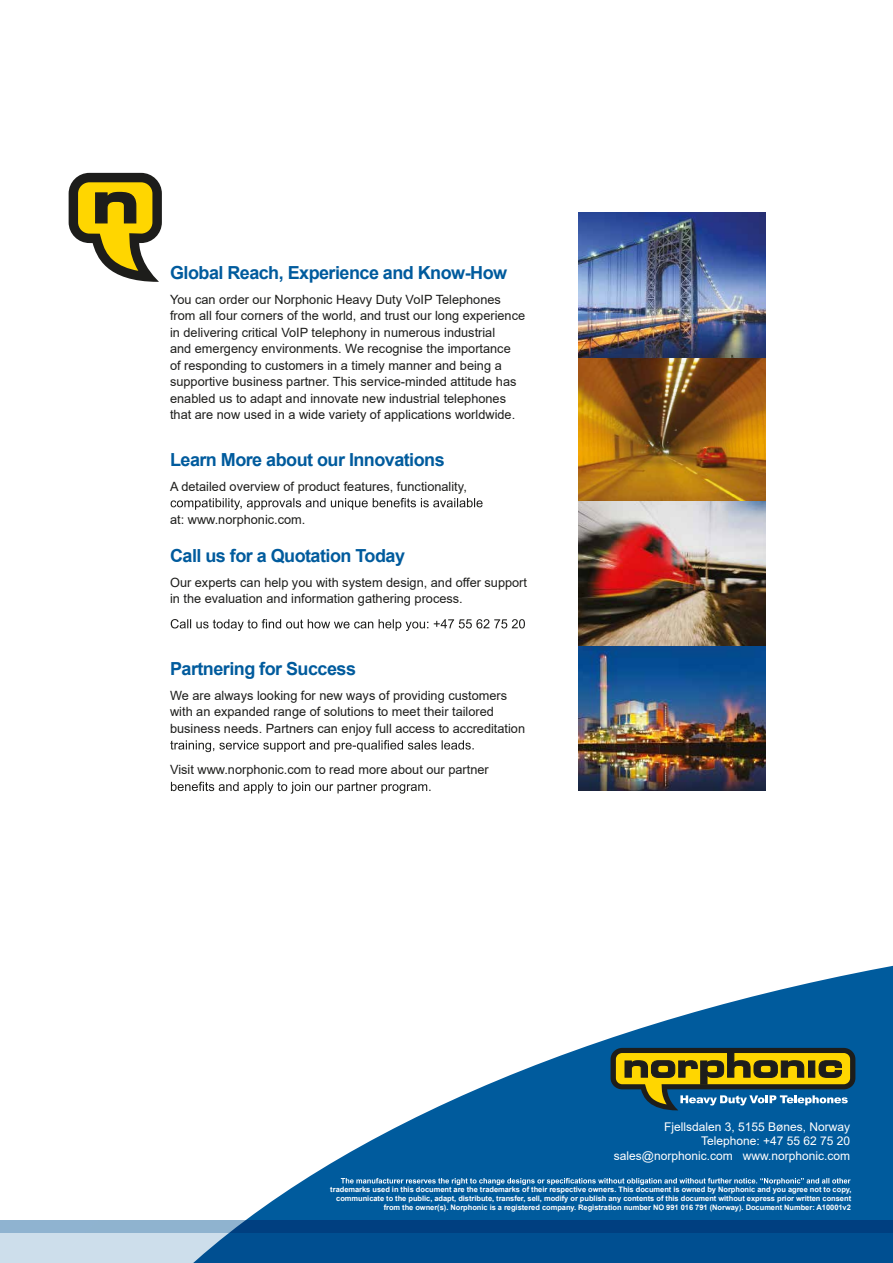
<style>
.page{position:relative;width:893px;height:1263px;background:#fff}
.page>*{position:absolute;margin:0;border:0;box-sizing:border-box;transform-origin:0 0}
.t1{font:700 18px "Arial";letter-spacing:-.03em;color:#005b9d}
.t2{font:12.75px/16.5px "Arial";color:#1d1d1b}
.t3{font:12px/14.4px "Arial";color:#fff;text-align:right}
.t4{font:700 7.5px/9px "Arial";letter-spacing:-.005em;color:#fff;text-align:right}
</style>
<div class="page">
<svg style="left:246px;top:965px;width:647px;height:255px;fill:#005b9d"></svg>
<svg style="left:0;top:1233px;width:893px;height:30px;background:#3070a6"></svg>
<svg style="left:0;top:1220px;width:893px;height:13px;background:#265d95"></svg>
<svg style="left:171px;top:498px;width:312px;height:12px"></svg>
<svg style="left:171px;top:619px;width:354px;height:12px"></svg>
<svg style="left:170px;top:740px;width:304px;height:12px"></svg>
<svg style="left:171px;top:782px;width:259px;height:12px"></svg>
<img style="left:578px;top:213px;width:187px;height:578px">
<svg style="left:611px;top:1048px;width:244px;height:62px;background:#68733e"></svg>
<svg style="left:341px;top:1178px;width:510px;height:7px;background:#4b8ab9"></svg>
<svg style="left:69px;top:173px;width:93px;height:109px"></svg>
<h1 class="t1" style="left:170px;top:260px;width:339px">Global Reach, Experience and Know-How</h1>
<p class="t2" style="left:170px;top:291px;width:357px">You can order our Norphonic Heavy Duty VoIP Telephones from all four corners of the world, and trust our long experience in delivering critical VoIP telephony in numerous industrial<br>and emergency environments. We recognise the importance<br>of responding to customers in a timely manner and being a supportive business partner. This service-minded attitude has enabled us to adapt and innovate new industrial telephones that are now used in a wide variety of applications worldwide.</p>
<h1 class="t1" style="left:170px;top:447px;width:276px">Learn More about our Innovations</h1>
<p class="t2" style="left:170px;top:478px;width:298px">A detailed overview of product features, functionality,</p>
<p class="t2" style="left:170px;top:511px;width:137px">at: www.norphonic.com.</p>
<h1 class="t1" style="left:170px;top:543px;width:236px">Call us for a Quotation Today</h1>
<p class="t2" style="left:170px;top:574px;width:358px">Our experts can help you with system design, and offer support in the evaluation and information gathering process.</p>
<h1 class="t1" style="left:170px;top:656px;width:187px">Partnering for Success</h1>
<p class="t2" style="left:170px;top:687px;width:357px">We are always looking for new ways of providing customers with an expanded range of solutions to meet their tailored business needs. Partners can enjoy full access to accreditation</p>
<p class="t2" style="left:170px;top:762px;width:320px">Visit www.norphonic.com to read more about our partner</p>
<p class="t3" style="left:614px;top:1119px;width:238px">Fjellsdalen 3, 5155 Bønes, Norway<br>Telephone: +47 55 62 75 20 sales@norphonic.com www.norphonic.com</p>
<p class="t4" style="left:330px;top:1185px;width:523px">trademarks used in this document are the trademarks of their respective owners. This document is owned by Norphonic and you agree not to copy, communicate to the public, adapt, distribute, transfer, sell, modify or publish any contents of this document without express prior written consent from the owner(s). Norphonic is a registered company. Registration number NO 991 016 791 (Norway). Document Number: A10001v2</p>
</div>
